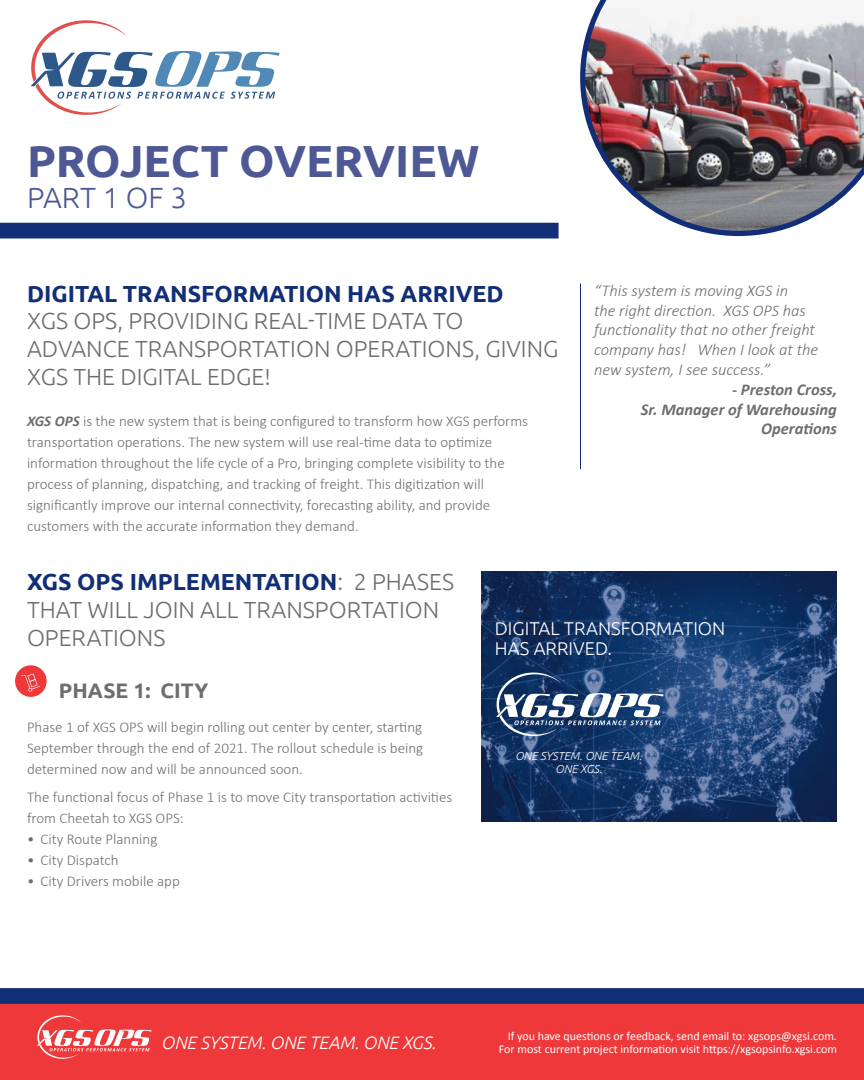
<style>
.page{position:relative;width:864px;height:1080px;background:#fff}
.page>*{position:absolute;margin:0;border:0;box-sizing:border-box;transform-origin:0 0}
.t1{font:700 45px "Ubuntu";color:#4e5894}
.t2{font:300 29.25px "Ubuntu";color:#4e5894}
.t3{font:300 23.25px/27.9px "Ubuntu";color:#6d6e71}
.t4{font:700 23.25px "Ubuntu";color:#112e76}
.t5{font:700 21px "Ubuntu";color:#6d6e71}
.t6{font:300 18.52px/20.1px "Ubuntu";color:#fff}
.t7{font:italic 300 18px "Ubuntu";color:#fff}
.t8{font:italic 300 16.5px/19.8px "Calibri";color:#6d6e71}
.t9{font:italic 700 16.5px/19.8px "Calibri";color:#6d6e71;text-align:right}
.t10{font:300 15px/21px "Calibri";color:#6d6e71}
.t11{font:12px/13.5px "Calibri";color:#fff;text-align:right}
.t12{font:italic 300 11.55px/13.9px "Ubuntu";color:#fff;text-align:center}
.s1{font-weight:700;font-style:italic}
.s2{font-weight:700;color:#112e76}
</style>
<div class="page">
<div style="left:0;top:996px;width:864px;height:84px;background:#ef383a"></div>
<div style="left:0;top:988px;width:864px;height:16px;background:#112e76"></div>
<svg style="left:37px;top:1015px;width:115px;height:44px"></svg>
<div style="left:0;top:223px;width:559px;height:15px;background:#112e76"></div>
<svg style="left:31px;top:20px;width:249px;height:95px"></svg>
<hr style="left:580px;top:284px;width:1px;height:185px;background:#112e76">
<img style="left:580px;top:0;width:284px;height:236px">
<svg style="left:14px;top:664px;width:34px;height:34px"></svg>
<svg style="left:22px;top:674px;width:18px;height:18px"></svg>
<div style="left:13px;top:663px;width:36px;height:36px;border:2px solid #fff;border-radius:50%"></div>
<svg style="left:481px;top:571px;width:356px;height:251px;background:#1d3d6d"></svg>
<svg style="left:496px;top:673px;width:168px;height:63px"></svg>
<h1 class="t1" style="left:27px;top:133px;width:454px">PROJECT OVERVIEW</h1>
<h2 class="t2" style="left:27px;top:180px;width:161px">PART 1 OF 3</h2>
<p class="t8" style="left:594px;top:280px;width:226px">“This system is moving XGS in<br>the right direction. XGS OPS has functionality that no other freight company has! When I look at the new system, I see success.”</p>
<p class="t9" style="left:641px;top:379px;width:198px">- Preston Cross,<br>Sr. Manager of Warehousing<br>Operations</p>
<h3 class="t4" style="left:27px;top:279px;width:478px">DIGITAL TRANSFORMATION HAS ARRIVED</h3>
<h3 class="t3" style="left:27px;top:307px;width:533px">XGS OPS, PROVIDING REAL-TIME DATA TO<br>ADVANCE TRANSPORTATION OPERATIONS, GIVING<br>XGS THE DIGITAL EDGE!</h3>
<p class="t10" style="left:27px;top:411px;width:503px"><span class="s1">XGS OPS</span> is the new system that is being configured to transform how XGS performs transportation operations. The new system will use real-time data to optimize information throughout the life cycle of a Pro, bringing complete visibility to the process of planning, dispatching, and tracking of freight. This digitization will significantly improve our internal connectivity, forecasting ability, and provide customers with the accurate information they demand.</p>
<h3 class="t3" style="left:27px;top:567px;width:429px"><span class="s2">XGS OPS IMPLEMENTATION</span>: 2 PHASES<br>THAT WILL JOIN ALL TRANSPORTATION<br>OPERATIONS</h3>
<h3 class="t5" style="left:59px;top:678px;width:151px">PHASE 1: CITY</h3>
<p class="t10" style="left:27px;top:717px;width:398px;text-align:justify">Phase 1 of XGS OPS will begin rolling out center by center, starting September through the end of 2021. The rollout schedule is being determined now and will be announced soon.</p>
<p class="t10" style="left:27px;top:786px;width:427px">The functional focus of Phase 1 is to move City transportation activities from Cheetah to XGS OPS:</p>
<p class="t10" style="left:27px;top:828px;width:132px">• City Route Planning</p>
<p class="t10" style="left:27px;top:849px;width:93px">• City Dispatch</p>
<p class="t10" style="left:27px;top:870px;width:154px">• City Drivers mobile app</p>
<p class="t6" style="left:495px;top:617px;width:232px">DIGITAL TRANSFORMATION<br>HAS ARRIVED.</p>
<p class="t12" style="left:515px;top:748px;width:128px">ONE SYSTEM. ONE TEAM.<br>ONE XGS.</p>
<p class="t7" style="left:161px;top:1032px;width:277px">ONE SYSTEM. ONE TEAM. ONE XGS.</p>
<p class="t11" style="left:499px;top:1029px;width:340px">If you have questions or feedback, send email to: xgsops@xgsi.com.<br>For most current project information visit https://xgsopsinfo.xgsi.com</p>
</div>
